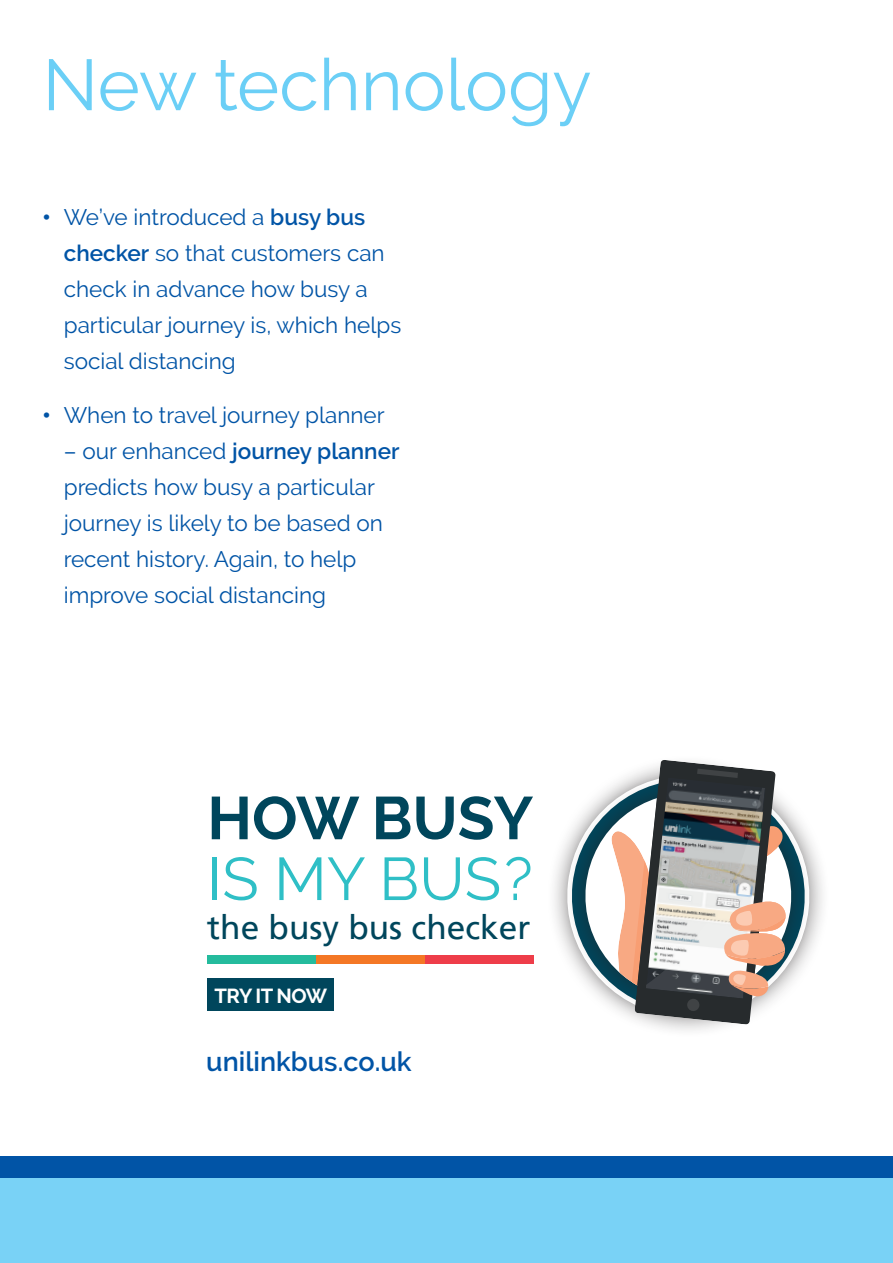
<style>
.page{position:relative;width:893px;height:1263px;background:#fff}
.page>*{position:absolute;margin:0;border:0;box-sizing:border-box;transform-origin:0 0}
.t1{font:72px "Raleway";color:#6bcff6}
.t2{font:60.15px "Raleway";color:#2fbfc6}
.t3{font:700 60.15px "Raleway";color:#00465c}
.t4{font:33.45px "Frutiger LT";color:#00465c}
.t5{font:600 27px "Raleway";color:#0154a6}
.t6{font:22.5px/36px "Raleway";color:#0154a6}
.t7{font:700 20.25px "Raleway";letter-spacing:-.025em;color:#fff}
.s1{font-weight:900}
.s2{font-weight:600}
</style>
<div class="page">
<div style="left:0;top:1178px;width:893px;height:85px;background:#79d2f6"></div>
<div style="left:0;top:1157px;width:893px;height:21px;background:#0154a6"></div>
<div style="left:546px;top:754px;width:284px;height:284px;background:#231f20;opacity:.59"></div>
<svg style="left:558px;top:766px;width:255px;height:260px"></svg>
<div style="left:564px;top:772px;width:248px;height:248px;background:#231f20;opacity:.59"></div>
<svg style="left:580px;top:788px;width:216px;height:216px"></svg>
<svg style="left:611px;top:760px;width:175px;height:264px"></svg>
<div style="left:207px;top:955px;width:109px;height:9px;background:#24bb9d"></div>
<div style="left:316px;top:955px;width:109px;height:9px;background:#f47725"></div>
<div style="left:425px;top:955px;width:109px;height:9px;background:#ee3d49"></div>
<div style="left:207px;top:979px;width:127px;height:32px;background:#00465c"></div>
<h1 class="t1" style="left:43px;top:43px;width:551px">New technology</h1>
<p class="t6" style="left:64px;top:199px;width:339px;text-indent:-21px"><span class="s1">•</span> We’ve introduced a <span class="s2">busy bus checker</span> so that customers can check in advance how busy a particular journey is, which helps social distancing</p>
<p class="t6" style="left:43px;top:397px;width:344px"><span class="s1">•</span> When to travel journey planner</p>
<p class="t6" style="left:64px;top:433px;width:337px">– our enhanced <span class="s2">journey planner </span>predicts how busy a particular journey is likely to be based on recent history. Again, to help improve social distancing</p>
<h2 class="t3" style="left:207px;top:784px;width:327px">HOW BUSY</h2>
<h2 class="t2" style="left:207px;top:844px;width:327px">IS MY BUS?</h2>
<h3 class="t4" style="left:207px;top:908px;width:325px">the busy bus checker</h3>
<p class="t7" style="left:214px;top:984px;width:114px">TRY IT NOW</p>
<p class="t5" style="left:206px;top:1046px;width:207px">unilinkbus.co.uk</p>
</div>
